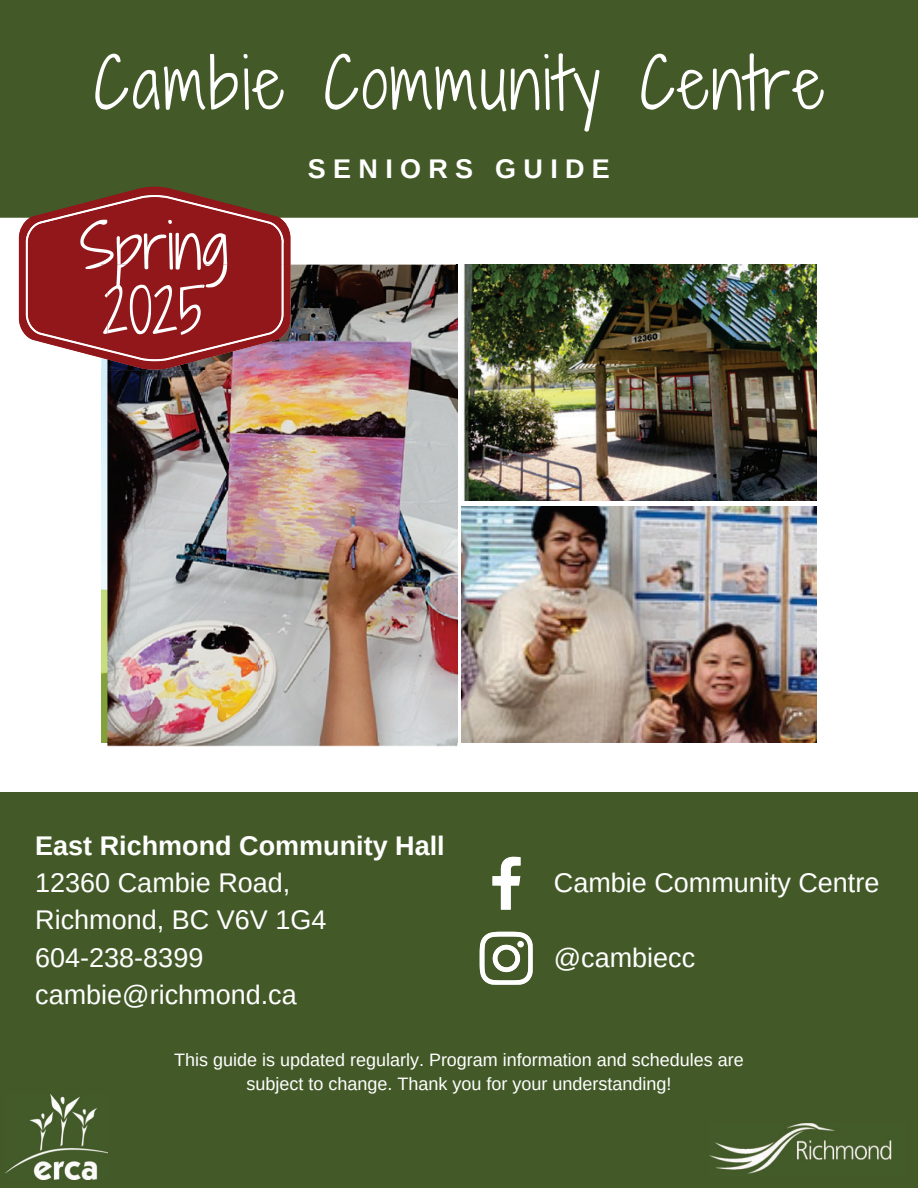
<style>
.page{position:relative;width:918px;height:1188px;background:#435a28}
.page>*{position:absolute;margin:0;border:0;box-sizing:border-box;transform-origin:0 0}
.t1{font:67.5px "Shadows Into Light Two";letter-spacing:.04em;color:#fff}
.t2{font:60px/65.2px "Shadows Into Light Two";color:#fff;text-align:center}
.t3{font:27px/37.2px "Arimo";color:#fff}
.t4{font:700 27px "Arimo";color:#fff}
.t5{font:700 27px "Arimo";letter-spacing:.27em;color:#fff}
.t6{font:18px/24.8px "Arimo";color:#fff;text-align:center}
</style>
<div class="page">
<img style="left:710px;top:1124px;width:182px;height:50px">
<div style="left:0;top:218px;width:918px;height:573px;background:#fff"></div>
<img style="left:458px;top:265px;width:359px;height:477px">
<img style="left:461px;top:506px;width:356px;height:236px">
<img style="left:101px;top:370px;width:156px;height:372px">
<img style="left:107px;top:742px;width:350px;height:4px">
<img style="left:257px;top:265px;width:201px;height:477px">
<svg style="left:18px;top:186px;width:273px;height:184px;background:#933433"></svg>
<svg style="left:493px;top:857px;width:28px;height:53px"></svg>
<svg style="left:480px;top:932px;width:53px;height:53px"></svg>
<div style="left:517px;top:941px;width:7px;height:6px;background:#fff;border-radius:50%"></div>
<img style="left:5px;top:1094px;width:102px;height:85px">
<h1 class="t1" style="left:93px;top:34px;width:732px">Cambie Community Centre</h1>
<h3 class="t5" style="left:308px;top:154px;width:304px">SENIORS GUIDE</h3>
<h2 class="t2" style="left:79px;top:213px;width:151px">S ring<br>2025</h2>
<h2 class="t2" style="left:115px;top:213px;width:29px">p</h2>
<h3 class="t4" style="left:35px;top:831px;width:411px">East Richmond Community Hall</h3>
<h3 class="t3" style="left:35px;top:864px;width:293px">12360 Cambie Road,<br>Richmond, BC V6V 1G4<br>604-238-8399 cambie@richmond.ca</h3>
<h3 class="t3" style="left:554px;top:864px;width:327px">Cambie Community Centre</h3>
<h3 class="t3" style="left:554px;top:939px;width:143px">@cambiecc</h3>
<p class="t6" style="left:174px;top:1047px;width:571px">This guide is updated regularly. Program information and schedules are subject to change. Thank you for your understanding!</p>
</div>
